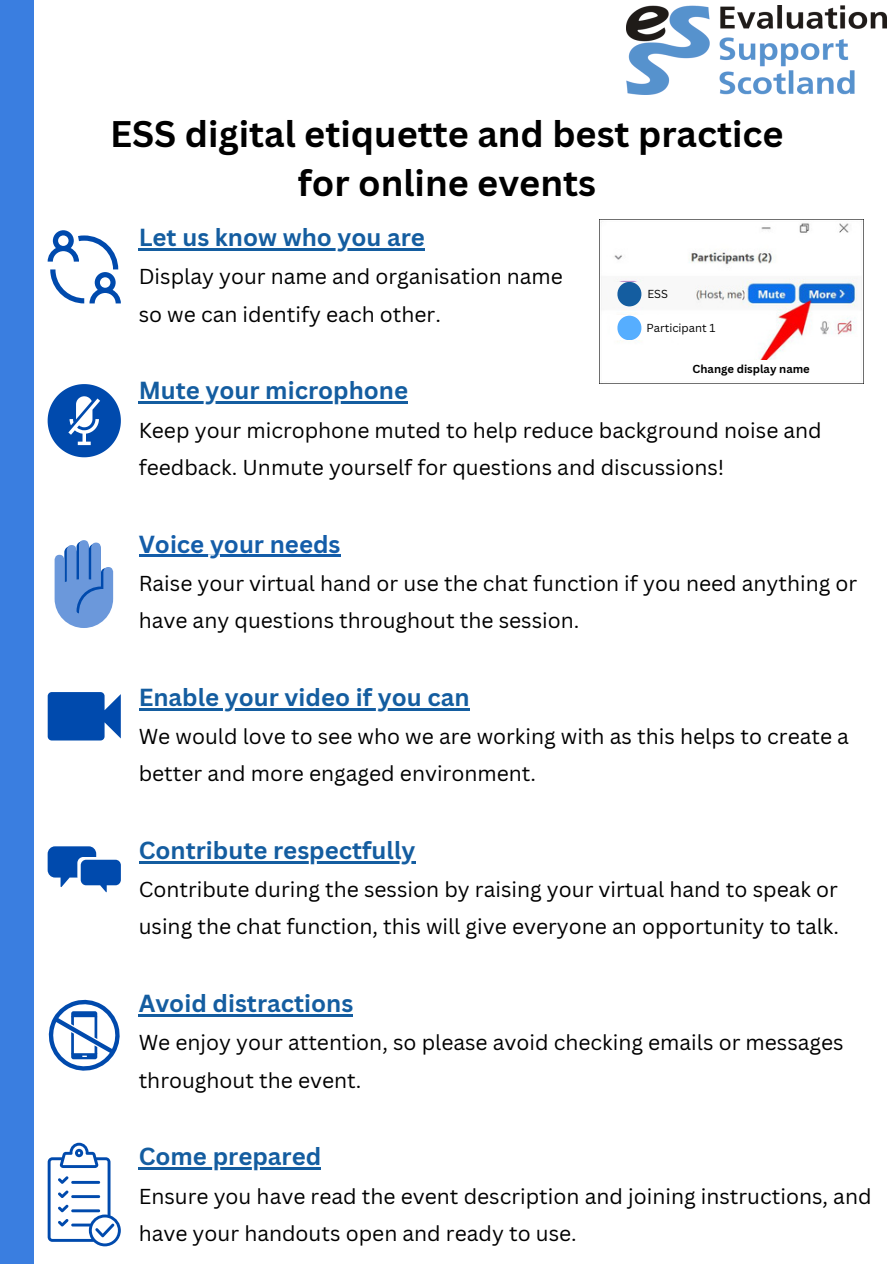
<style>
.page{position:relative;width:894px;height:1264px;background:#fff}
.page>*{position:absolute;margin:0;border:0;box-sizing:border-box;transform-origin:0 0}
.t1{font:700 36px/49.5px "Canva Sans";color:#000;text-align:center}
.t2{font:700 24px "Canva Sans";color:#145da0}
.t3{font:700 24px "Canva Sans";color:#145da9}
.t4{font:21px/37.2px "Canva Sans";color:#000}
.t5{font:700 11.25px "Canva Sans";color:#000}
.t6{font:11.25px "Canva Sans";color:#000}
</style>
<div class="page">
<img style="left:626px;top:6px;width:260px;height:89px">
<hr style="left:139px;top:248px;width:286px;height:3px;background:#145da0">
<hr style="left:139px;top:401px;width:269px;height:3px;background:#145da0">
<hr style="left:139px;top:555px;width:201px;height:2px;background:#145da9">
<hr style="left:139px;top:708px;width:330px;height:2px;background:#145da0">
<hr style="left:139px;top:861px;width:276px;height:2px;background:#145da0">
<hr style="left:139px;top:1014px;width:214px;height:2px;background:#145da0">
<hr style="left:139px;top:1167px;width:182px;height:2px;background:#145da0">
<div style="left:0;top:0;width:34px;height:1263px;background:#3a7ee0"></div>
<img style="left:599px;top:220px;width:264px;height:164px">
<div style="left:609px;top:282px;width:83px;height:24px;background:#f8f8f8"></div>
<div style="left:617px;top:282px;width:24px;height:24px;background:#145da0;border-radius:12px"></div>
<div style="left:609px;top:316px;width:82px;height:24px;background:#fff"></div>
<div style="left:617px;top:316px;width:24px;height:24px;background:#56aeff;border-radius:12px"></div>
<div style="left:692px;top:360px;width:123px;height:20px;background:#fff"></div>
<svg style="left:48px;top:384px;width:73px;height:73px"></svg>
<svg style="left:48px;top:692px;width:73px;height:48px"></svg>
<svg style="left:48px;top:999px;width:72px;height:72px"></svg>
<svg style="left:48px;top:230px;width:73px;height:73px"></svg>
<svg style="left:48px;top:846px;width:73px;height:46px"></svg>
<svg style="left:55px;top:540px;width:58px;height:88px"></svg>
<svg style="left:48px;top:1142px;width:73px;height:104px"></svg>
<h1 class="t1" style="left:110px;top:108px;width:675px">ESS digital etiquette and best practice for online events</h1>
<p class="t2" style="left:139px;top:220px;width:288px">Let us know who you are</p>
<p class="t4" style="left:139px;top:258px;width:425px">Display your name and organisation name so we can identify each other.</p>
<p class="t6" style="left:647px;top:286px;width:22px">ESS</p>
<p class="t6" style="left:646px;top:320px;width:71px">Participant 1</p>
<p class="t5" style="left:692px;top:361px;width:119px">Change display name</p>
<p class="t2" style="left:139px;top:374px;width:271px">Mute your microphone</p>
<p class="t4" style="left:139px;top:411px;width:684px">Keep your microphone muted to help reduce background noise and feedback. Unmute yourself for questions and discussions!</p>
<p class="t3" style="left:139px;top:527px;width:203px">Voice your needs</p>
<p class="t4" style="left:139px;top:564px;width:720px">Raise your virtual hand or use the chat function if you need anything or have any questions throughout the session.</p>
<p class="t2" style="left:139px;top:680px;width:332px">Enable your video if you can</p>
<p class="t4" style="left:139px;top:717px;width:711px">We would love to see who we are working with as this helps to create a better and more engaged environment.</p>
<p class="t2" style="left:139px;top:833px;width:278px">Contribute respectfully</p>
<p class="t4" style="left:139px;top:870px;width:701px">Contribute during the session by raising your virtual hand to speak or using the chat function, this will give everyone an opportunity to talk.</p>
<p class="t2" style="left:139px;top:986px;width:216px">Avoid distractions</p>
<p class="t4" style="left:139px;top:1023px;width:706px">We enjoy your attention, so please avoid checking emails or messages throughout the event.</p>
<p class="t2" style="left:139px;top:1139px;width:184px">Come prepared</p>
<p class="t4" style="left:139px;top:1176px;width:734px">Ensure you have read the event description and joining instructions, and have your handouts open and ready to use.</p>
</div>
